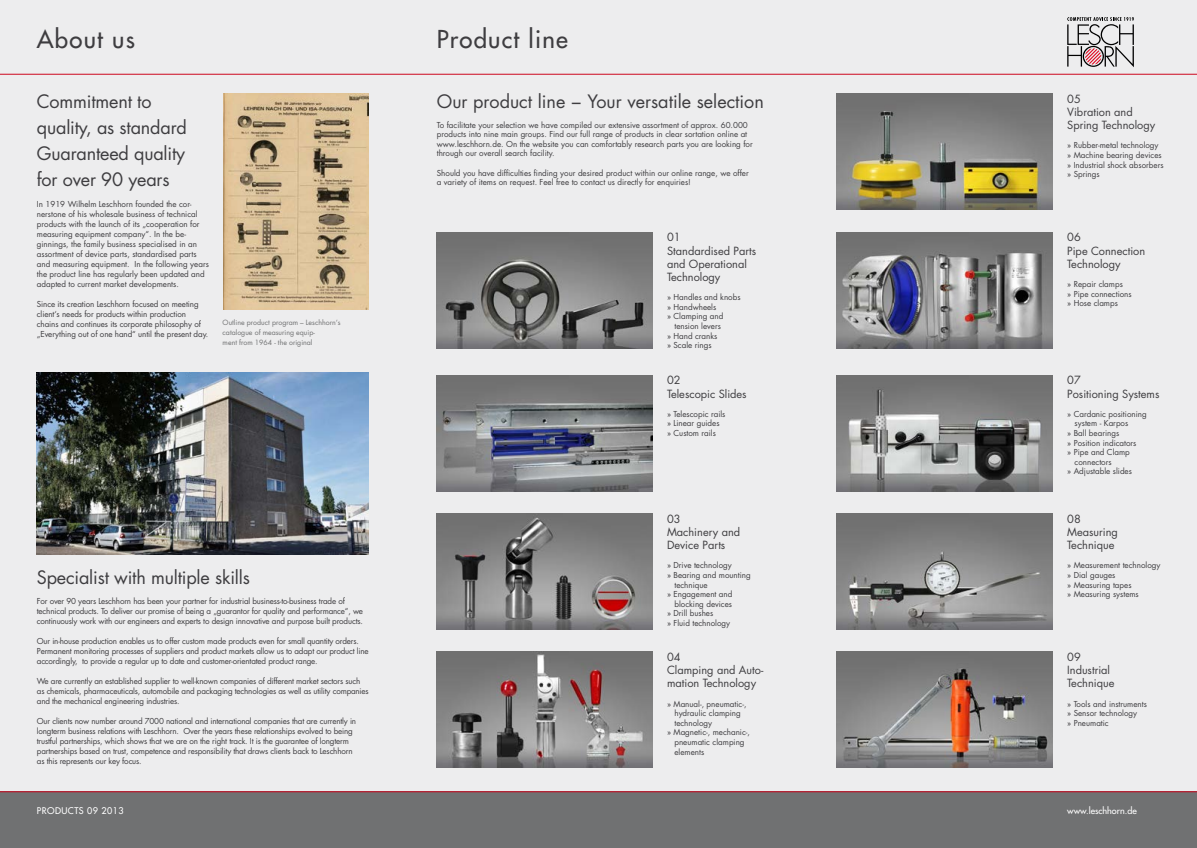
<style>
.page{position:relative;width:1197px;height:848px;background:#fff}
.page>*{position:absolute;margin:0;border:0;box-sizing:border-box;transform-origin:0 0}
.t1{font:500 24px "Futura Std";letter-spacing:.05em;color:#3e3d40}
.produktüberschrift{font:18px/26px "Futura Std";letter-spacing:-.01em;color:#3e3d40}
.produktüberschrift-2{font:11px/13.2px "Futura Std";color:#3e3d40}
.t2{font:500 9px "Futura Std";color:#fff}
.t3{font:500 9px "Futura Std";letter-spacing:.05em;color:#fff}
.lauftext{font:8px/10px "Futura Std";color:#3e3d40}
.lauftext-2{font:8px/10px "Futura Std";letter-spacing:-.02em;color:#3e3d40}
.bildunterschrift{font:7px/10px "Futura Std";color:#707172}
</style>
<div class="page">
<div style="left:0;top:0;width:1196px;height:848px;background:#ededee"></div>
<div style="left:0;top:791px;width:1196px;height:57px;background:#707172"></div>
<hr style="left:0;top:791px;width:1196px;height:1px;background:#cd071e">
<hr style="left:0;top:74px;width:1196px;height:1px;background:#cd071e">
<img style="left:223px;top:94px;width:146px;height:216px">
<img style="left:836px;top:652px;width:216px;height:115px">
<img style="left:437px;top:652px;width:215px;height:115px">
<img style="left:836px;top:514px;width:216px;height:115px">
<img style="left:437px;top:514px;width:215px;height:115px">
<img style="left:836px;top:375px;width:216px;height:116px">
<img style="left:437px;top:375px;width:215px;height:116px">
<img style="left:37px;top:372px;width:332px;height:182px">
<img style="left:836px;top:232px;width:216px;height:116px">
<img style="left:437px;top:232px;width:215px;height:116px">
<img style="left:836px;top:94px;width:216px;height:115px">
<svg style="left:1067px;top:17px;width:66px;height:50px"></svg>
<p class="t1" style="left:37px;top:24px;width:100px">About us</p>
<p class="t1" style="left:437px;top:24px;width:133px">Product line</p>
<p class="produktüberschrift" style="left:37px;top:89px;width:116px">Commitment to</p>
<p class="produktüberschrift" style="left:37px;top:115px;width:151px">quality, as standard<br>Guaranteed quality</p>
<p class="produktüberschrift" style="left:37px;top:167px;width:134px">for over 90 years</p>
<p class="lauftext" style="left:37px;top:199px;width:173px">In 1919 Wilhelm Leschhorn founded the cor&shy;nerstone of his wholesale business of technical products with the launch of its „cooperation for measuring equipment company“. In the be&shy;ginnings, the family business specialised in an assortment of device parts, standardised parts and measuring equipment. In the following years the product line has regularly been updated and adapted to current market developments.</p>
<p class="lauftext" style="left:37px;top:299px;width:173px">Since its creation Leschhorn focused on meeting client‘s needs for products within production chains and continues its corporate philosophy of „Everything out of one hand“ until the present day.</p>
<p class="bildunterschrift" style="left:223px;top:317px;width:119px">Outline product program – Leschhorn‘s catalogue of measuring equip-<br>ment from 1964 - the original</p>
<p class="produktüberschrift" style="left:37px;top:564px;width:214px">Specialist with multiple skills</p>
<p class="lauftext-2" style="left:37px;top:596px;width:328px">For over 90 years Leschhorn has been your partner for industrial business-to-business trade of technical products. To deliver our promise of being a „guarantor for quality and performance“, we continuously work with our engineers and experts to design innovative and purpose built products.</p>
<p class="lauftext-2" style="left:37px;top:636px;width:323px">Our in-house production enables us to offer custom made products even for small quantity orders.</p>
<p class="lauftext-2" style="left:37px;top:646px;width:333px">Permanent monitoring processes of suppliers and product markets allow us to adapt our product line accordingly, to provide a regular up to date and customer-orientated product range.</p>
<p class="lauftext-2" style="left:37px;top:676px;width:333px">We are currently an established supplier to well-known companies of different market sectors such as chemicals, pharmaceuticals, automobile and packaging technologies as well as utility companies and the mechanical engineering industries.</p>
<p class="lauftext-2" style="left:37px;top:716px;width:321px">Our clients now number around 7000 national and international companies that are currently in longterm business relations with Leschhorn. Over the years these relationships evolved to being trustful partnerships, which shows that we are on the right track. It is the guarantee of longterm partnerships based on trust, competence and responsibility that draws clients back to Leschhorn as this represents our key focus.</p>
<p class="produktüberschrift" style="left:437px;top:89px;width:328px">Our product line − Your versatile selection</p>
<p class="lauftext" style="left:437px;top:120px;width:317px;line-height:9.6px">To facilitate your selection we have compiled our extensive assortment of approx. 60.000 products into nine main groups. Find our full range of products in clear sortation online at www.leschhorn.de. On the website you can comfortably research parts you are looking for through our overall search facility.</p>
<p class="lauftext" style="left:437px;top:168px;width:313px;line-height:9.6px">Should you have difficulties finding your desired product within our online range, we offer a variety of items on request. Feel free to contact us directly for enquiries!</p>
<p class="produktüberschrift-2" style="left:667px;top:231px;width:15px">01</p>
<p class="produktüberschrift-2" style="left:667px;top:244px;width:91px">Standardised Parts and Operational<br>Technology</p>
<p class="lauftext" style="left:667px;top:292px;width:75px">» Handles and knobs</p>
<p class="lauftext" style="left:667px;top:302px;width:51px">» Handwheels</p>
<p class="lauftext" style="left:667px;top:311px;width:58px">» Clamping and</p>
<p class="lauftext" style="left:674px;top:321px;width:48px">tension levers</p>
<p class="lauftext" style="left:667px;top:331px;width:52px">» Hand cranks</p>
<p class="lauftext" style="left:667px;top:340px;width:46px">» Scale rings</p>
<p class="produktüberschrift-2" style="left:667px;top:374px;width:15px">02</p>
<p class="produktüberschrift-2" style="left:667px;top:387px;width:81px">Telescopic Slides</p>
<p class="lauftext" style="left:667px;top:409px;width:60px">» Telescopic rails</p>
<p class="lauftext" style="left:667px;top:418px;width:54px">» Linear guides</p>
<p class="lauftext" style="left:667px;top:428px;width:50px">» Custom rails</p>
<p class="produktüberschrift-2" style="left:667px;top:512px;width:15px">03</p>
<p class="produktüberschrift-2" style="left:667px;top:525px;width:75px">Machinery and<br>Device Parts</p>
<p class="lauftext" style="left:667px;top:560px;width:66px">» Drive technology</p>
<p class="lauftext" style="left:667px;top:570px;width:85px">» Bearing and mounting</p>
<p class="lauftext" style="left:674px;top:580px;width:35px">technique</p>
<p class="lauftext" style="left:667px;top:589px;width:67px">» Engagement and</p>
<p class="lauftext" style="left:674px;top:599px;width:59px">blocking devices</p>
<p class="lauftext" style="left:667px;top:608px;width:48px">» Drill bushes</p>
<p class="lauftext" style="left:667px;top:618px;width:65px">» Fluid technology</p>
<p class="produktüberschrift-2" style="left:667px;top:650px;width:15px">04</p>
<p class="produktüberschrift-2" style="left:667px;top:663px;width:98px">Clamping and Auto&shy;mation Technology</p>
<p class="lauftext" style="left:667px;top:698px;width:81px">» Manual-, pneumatic-,</p>
<p class="lauftext" style="left:674px;top:708px;width:68px">hydraulic clamping</p>
<p class="lauftext" style="left:674px;top:718px;width:39px">technology</p>
<p class="lauftext" style="left:667px;top:727px;width:84px">» Magnetic-, mechanic-,</p>
<p class="lauftext" style="left:674px;top:737px;width:72px">pneumatic clamping</p>
<p class="lauftext" style="left:674px;top:746px;width:31px">elements</p>
<p class="produktüberschrift-2" style="left:1067px;top:92px;width:15px">05</p>
<p class="produktüberschrift-2" style="left:1067px;top:105px;width:89px">Vibration and<br>Spring Technology</p>
<p class="lauftext" style="left:1067px;top:140px;width:93px">» Rubber-metal technology</p>
<p class="lauftext" style="left:1067px;top:150px;width:96px">» Machine bearing devices</p>
<p class="lauftext" style="left:1067px;top:160px;width:98px">» Industrial shock absorbers</p>
<p class="lauftext" style="left:1067px;top:169px;width:34px">» Springs</p>
<p class="produktüberschrift-2" style="left:1067px;top:231px;width:15px">06</p>
<p class="produktüberschrift-2" style="left:1067px;top:244px;width:80px">Pipe Connection<br>Technology</p>
<p class="lauftext" style="left:1067px;top:279px;width:57px">» Repair clamps</p>
<p class="lauftext" style="left:1067px;top:289px;width:66px">» Pipe connections</p>
<p class="lauftext" style="left:1067px;top:298px;width:52px">» Hose clamps</p>
<p class="produktüberschrift-2" style="left:1067px;top:374px;width:15px">07</p>
<p class="produktüberschrift-2" style="left:1067px;top:387px;width:94px">Positioning Systems</p>
<p class="lauftext" style="left:1067px;top:409px;width:81px">» Cardanic positioning</p>
<p class="lauftext" style="left:1074px;top:418px;width:55px">system - Karpos</p>
<p class="lauftext" style="left:1067px;top:428px;width:53px">» Ball bearings</p>
<p class="lauftext" style="left:1067px;top:438px;width:71px">» Position indicators</p>
<p class="lauftext" style="left:1067px;top:447px;width:64px">» Pipe and Clamp</p>
<p class="lauftext" style="left:1074px;top:457px;width:38px">connectors</p>
<p class="lauftext" style="left:1067px;top:466px;width:66px">» Adjustable slides</p>
<p class="produktüberschrift-2" style="left:1067px;top:512px;width:15px">08</p>
<p class="produktüberschrift-2" style="left:1067px;top:525px;width:52px">Measuring</p>
<p class="produktüberschrift-2" style="left:1067px;top:538px;width:49px">Technique</p>
<p class="lauftext" style="left:1067px;top:560px;width:95px">» Measurement technology</p>
<p class="lauftext" style="left:1067px;top:570px;width:50px">» Dial gauges</p>
<p class="lauftext" style="left:1067px;top:580px;width:66px">» Measuring tapes</p>
<p class="lauftext" style="left:1067px;top:589px;width:73px">» Measuring systems</p>
<p class="produktüberschrift-2" style="left:1067px;top:650px;width:15px">09</p>
<p class="produktüberschrift-2" style="left:1067px;top:663px;width:44px">Industrial</p>
<p class="produktüberschrift-2" style="left:1067px;top:677px;width:49px">Technique</p>
<p class="lauftext" style="left:1067px;top:698px;width:81px">» Tools and instruments</p>
<p class="lauftext" style="left:1067px;top:708px;width:71px">» Sensor technology</p>
<p class="lauftext" style="left:1067px;top:718px;width:43px">» Pneumatic</p>
<p class="t3" style="left:37px;top:805px;width:88px">PRODUCTS 09 2013</p>
<p class="t2" style="left:1067px;top:805px;width:71px">www.leschhorn.de</p>
</div>
